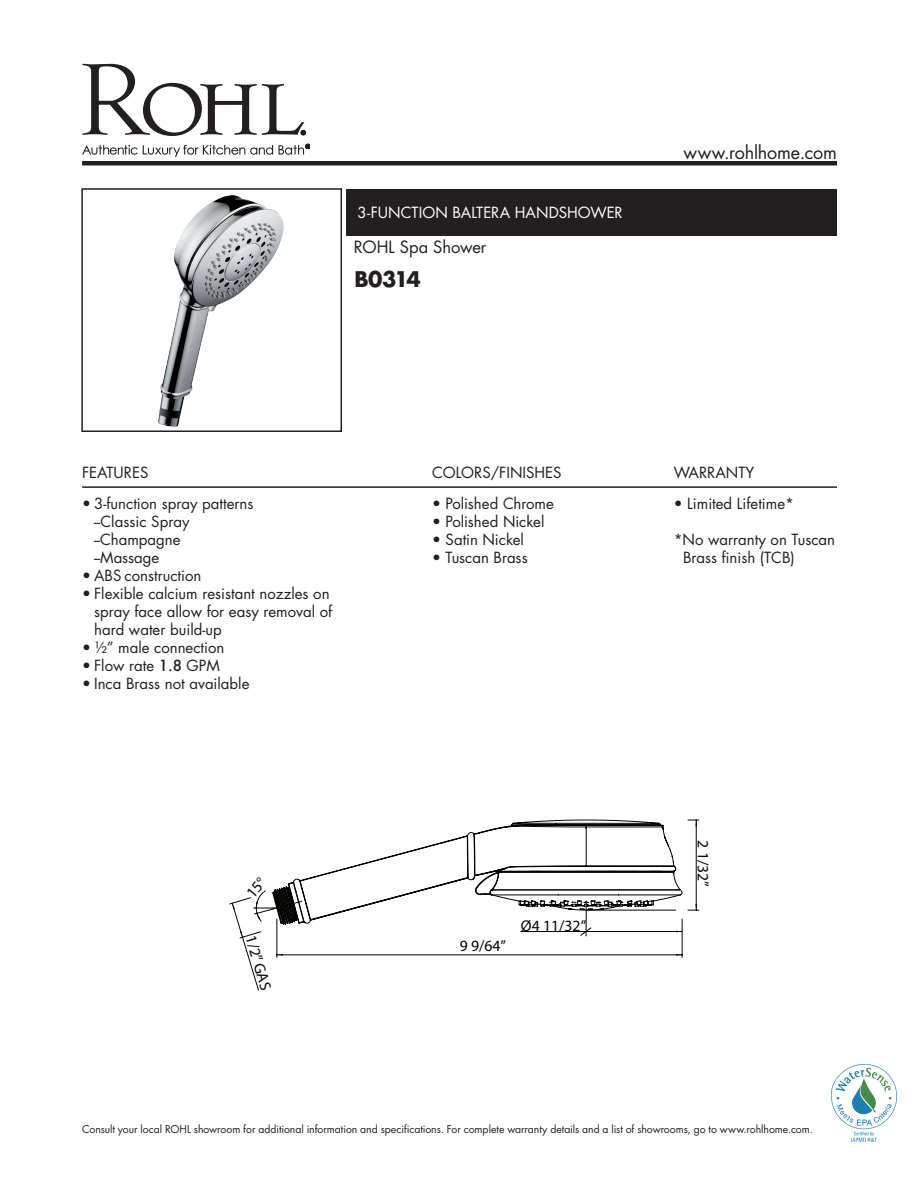
<style>
.page{position:relative;width:918px;height:1188px;background:#fff}
.page>*{position:absolute;margin:0;border:0;box-sizing:border-box;transform-origin:0 0}
.Product_Info_Nest{font:700 21px "Futura";letter-spacing:-.06em;color:#231f20}
.t1{font:18px "Futura";letter-spacing:-.005em;color:#231f20}
.t2{font:16.5px "Futura";color:#231f20}
.t3{font:15.75px "Myriad Pro";color:#040503}
.Product_Info_Nest-2{font:15px/18px "Futura";color:#231f20}
.Suggested_Retail_Pri{font:15px "Futura";letter-spacing:-.005em;color:#231f20}
.Product_Title_Bar{font:15px "Futura";color:#fff}
.t4{font:10.5px "Futura";letter-spacing:-.005em;color:#231f20}
.s1{font-weight:500}
</style>
<div class="page">
<svg style="left:82px;top:64px;width:224px;height:72px"></svg>
<svg style="left:82px;top:145px;width:191px;height:12px"></svg>
<svg style="left:279px;top:144px;width:31px;height:11px"></svg>
<hr style="left:82px;top:161px;width:755px;height:4px;background:#231f20">
<hr style="left:82px;top:486px;width:755px;height:2px;background:#231f20">
<div style="left:346px;top:189px;width:491px;height:46px;background:#231f20"></div>
<img style="left:158px;top:195px;width:126px;height:232px">
<div style="left:81px;top:188px;width:261px;height:244px;border:2px solid #231f20"></div>
<img style="left:831px;top:1065px;width:66px;height:77px">
<svg style="left:229px;top:820px;width:470px;height:171px"></svg>
<p class="Product_Title_Bar" style="left:357px;top:202px;width:267px">3-FUNCTION BALTERA HANDSHOWER</p>
<p class="t2" style="left:354px;top:236px;width:134px">ROHL Spa Shower</p>
<p class="Product_Info_Nest" style="left:354px;top:264px;width:68px">B0314</p>
<p class="t1" style="left:683px;top:140px;width:155px">www.rohlhome.com</p>
<p class="Product_Info_Nest-2" style="left:82px;top:463px;width:68px">FEATURES</p>
<p class="Product_Info_Nest-2" style="left:94px;top:495px;width:161px;text-indent:-12px">• 3-function spray patterns --Classic Spray --Champagne<br>--Massage</p>
<p class="Product_Info_Nest-2" style="left:82px;top:567px;width:121px">• ABS construction</p>
<p class="Product_Info_Nest-2" style="left:94px;top:585px;width:240px;line-height:17.5px;text-indent:-12px">• Flexible calcium resistant nozzles on spray face allow for easy removal of hard water build-up</p>
<p class="Product_Info_Nest-2" style="left:82px;top:638px;width:144px">• ½” male connection</p>
<p class="Product_Info_Nest-2" style="left:82px;top:656px;width:139px">• Flow rate <span class="s1">1.8</span> GPM</p>
<p class="Product_Info_Nest-2" style="left:82px;top:674px;width:169px">• Inca Brass not available</p>
<p class="t3" style="left:260px;top:933px;width:58px;rotate:74deg">1/2” GAS</p>
<p class="Product_Info_Nest-2" style="left:432px;top:463px;width:131px">COLORS/FINISHES</p>
<p class="Suggested_Retail_Pri" style="left:432px;top:494px;width:123px">• Polished Chrome</p>
<p class="Suggested_Retail_Pri" style="left:432px;top:512px;width:114px">• Polished Nickel</p>
<p class="Suggested_Retail_Pri" style="left:432px;top:530px;width:94px">• Satin Nickel</p>
<p class="Suggested_Retail_Pri" style="left:432px;top:548px;width:97px">• Tuscan Brass</p>
<p class="Product_Info_Nest-2" style="left:674px;top:463px;width:82px">WARRANTY</p>
<p class="Product_Info_Nest-2" style="left:674px;top:495px;width:122px">• Limited Lifetime*</p>
<p class="Product_Info_Nest-2" style="left:683px;top:531px;width:154px;text-indent:-9px">*No warranty on Tuscan<br>Brass finish (TCB)</p>
<p class="t3" style="left:460px;top:936px;width:48px">9 9/64”</p>
<p class="t3" style="left:521px;top:916px;width:67px">Ø4 11/32”</p>
<p class="t3" style="left:713px;top:840px;width:48px;rotate:90deg">2 1/32”</p>
<p class="t4" style="left:82px;top:1121px;width:732px">Consult your local ROHL showroom for additional information and specifications. For complete warranty details and a list of showrooms, go to www.rohlhome.com.</p>
</div>
